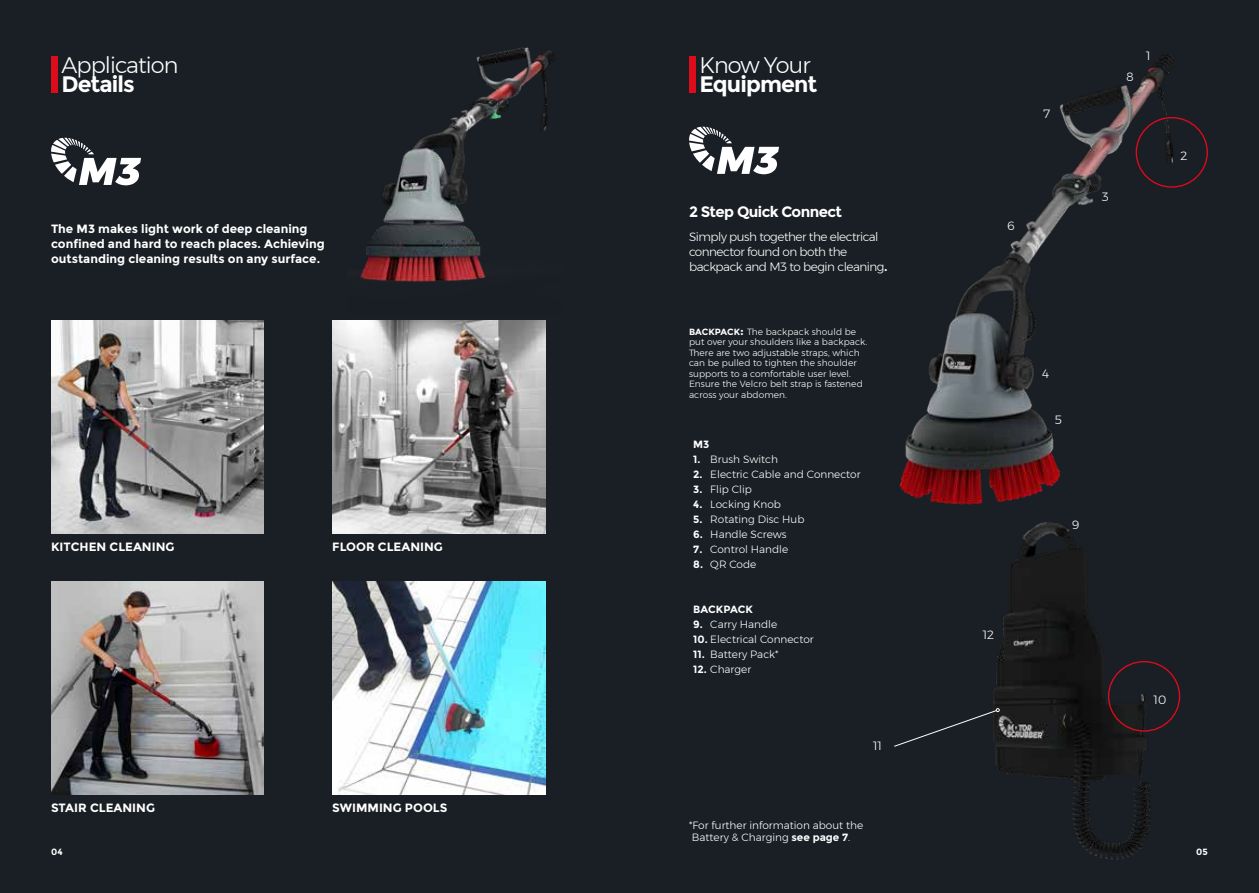
<style>
.page{position:relative;width:1259px;height:893px;background:#1a1f25}
.page>*{position:absolute;margin:0;border:0;box-sizing:border-box;transform-origin:0 0}
.t1{font:300 22.5px "Montserrat";letter-spacing:-.04em;color:#fff}
.t2{font:700 22.5px "Montserrat";letter-spacing:-.04em;color:#fff}
.t3{font:700 15px "Montserrat";letter-spacing:-.04em;color:#fff}
.t4{font:700 12px/15px "Montserrat";color:#fff}
.t5{font:300 12px/15px "Montserrat";letter-spacing:-.04em;color:#fff}
.t6{font:300 10.5px/12px "Montserrat";color:#fff}
.t7{font:700 10.5px "Montserrat";color:#fff}
.t8{font:300 9px/10.5px "Montserrat";letter-spacing:.01em;color:#fff}
.t9{font:700 9px "Montserrat";color:#fff}
.s1{font-weight:700}
.s2{font-weight:700;font-size:12px}
</style>
<div class="page">
<div style="left:51px;top:56px;width:6px;height:37px;background:#de0b1b"></div>
<img style="left:332px;top:320px;width:213px;height:213px">
<img style="left:332px;top:582px;width:213px;height:212px">
<img style="left:51px;top:582px;width:213px;height:212px">
<img style="left:51px;top:320px;width:213px;height:213px">
<img style="left:360px;top:47px;width:194px;height:235px">
<svg style="left:51px;top:138px;width:90px;height:47px"></svg>
<div style="left:689px;top:56px;width:6px;height:37px;background:#de0b1b"></div>
<svg style="left:689px;top:127px;width:90px;height:47px"></svg>
<img style="left:899px;top:54px;width:309px;height:451px">
<div style="left:1135px;top:117px;width:73px;height:71px;border:1px solid #df0a1c;border-radius:50%"></div>
<img style="left:993px;top:522px;width:177px;height:338px">
<div style="left:1108px;top:661px;width:72px;height:71px;border:1px solid #df0a1c;border-radius:50%"></div>
<svg style="left:894px;top:708px;width:105px;height:39px"></svg>
<h1 class="t1" style="left:61px;top:48px;width:119px">Application</h1>
<h1 class="t2" style="left:61px;top:70px;width:75px">Details</h1>
<p class="t4" style="left:51px;top:221px;width:275px">The M3 makes light work of deep cleaning confined and hard to reach places. Achieving outstanding cleaning results on any surface.</p>
<p class="t4" style="left:51px;top:539px;width:125px">KITCHEN CLEANING</p>
<p class="t4" style="left:332px;top:539px;width:112px">FLOOR CLEANING</p>
<p class="t4" style="left:51px;top:801px;width:105px">STAIR CLEANING</p>
<p class="t4" style="left:332px;top:801px;width:117px">SWIMMING POOLS</p>
<p class="t9" style="left:51px;top:846px;width:13px">04</p>
<h1 class="t1" style="left:699px;top:48px;width:113px">Know Your</h1>
<h1 class="t2" style="left:699px;top:70px;width:119px">Equipment</h1>
<h2 class="t3" style="left:689px;top:202px;width:154px">2 Step Quick Connect</h2>
<p class="t5" style="left:689px;top:229px;width:200px">Simply push together the electrical connector found on both the backpack and M3 to begin cleaning<span class="s1">.</span></p>
<p class="t8" style="left:689px;top:326px;width:180px"><span class="s1">BACKPACK</span><span class="s2">:</span> The backpack should be put over your shoulders like a backpack.<br>There are two adjustable straps, which can be pulled to tighten the shoulder supports to a comfortable user level.<br>Ensure the Velcro belt strap is fastened across your abdomen.</p>
<p class="t7" style="left:693px;top:438px;width:18px">M3</p>
<p class="t6" style="left:693px;top:453px;width:86px"><span class="s1">1.</span> Brush Switch</p>
<p class="t6" style="left:693px;top:468px;width:169px"><span class="s1">2.</span> Electric Cable and Connector</p>
<p class="t6" style="left:693px;top:483px;width:60px"><span class="s1">3.</span> Flip Clip</p>
<p class="t6" style="left:693px;top:498px;width:89px"><span class="s1">4.</span> Locking Knob</p>
<p class="t6" style="left:693px;top:513px;width:113px"><span class="s1">5.</span> Rotating Disc Hub</p>
<p class="t6" style="left:693px;top:528px;width:95px"><span class="s1">6.</span> Handle Screws</p>
<p class="t6" style="left:693px;top:543px;width:97px"><span class="s1">7.</span> Control Handle</p>
<p class="t6" style="left:693px;top:558px;width:65px"><span class="s1">8.</span> QR Code</p>
<p class="t7" style="left:693px;top:603px;width:61px">BACKPACK</p>
<p class="t6" style="left:693px;top:618px;width:85px"><span class="s1">9.</span> Carry Handle</p>
<p class="t6" style="left:693px;top:633px;width:122px"><span class="s1">10.</span> Electrical Connector</p>
<p class="t6" style="left:693px;top:648px;width:87px"><span class="s1">11.</span> Battery Pack*</p>
<p class="t6" style="left:693px;top:663px;width:59px"><span class="s1">12.</span> Charger</p>
<p class="t5" style="left:873px;top:738px;width:10px">11</p>
<p class="t6" style="left:689px;top:819px;width:176px">*For further information about the<br>Battery &amp; Charging <span class="s1">see page 7</span>.</p>
<p class="t5" style="left:1043px;top:106px;width:8px">7</p>
<p class="t5" style="left:1007px;top:218px;width:9px">6</p>
<p class="t5" style="left:1126px;top:70px;width:9px">8</p>
<p class="t5" style="left:1146px;top:48px;width:6px">1</p>
<p class="t5" style="left:1101px;top:189px;width:8px">3</p>
<p class="t5" style="left:1180px;top:148px;width:8px">2</p>
<p class="t5" style="left:982px;top:627px;width:13px">12</p>
<p class="t5" style="left:1042px;top:366px;width:9px">4</p>
<p class="t5" style="left:1054px;top:412px;width:9px">5</p>
<p class="t5" style="left:1071px;top:517px;width:9px">9</p>
<p class="t5" style="left:1153px;top:692px;width:14px">10</p>
<p class="t9" style="left:1196px;top:846px;width:13px">05</p>
</div>
